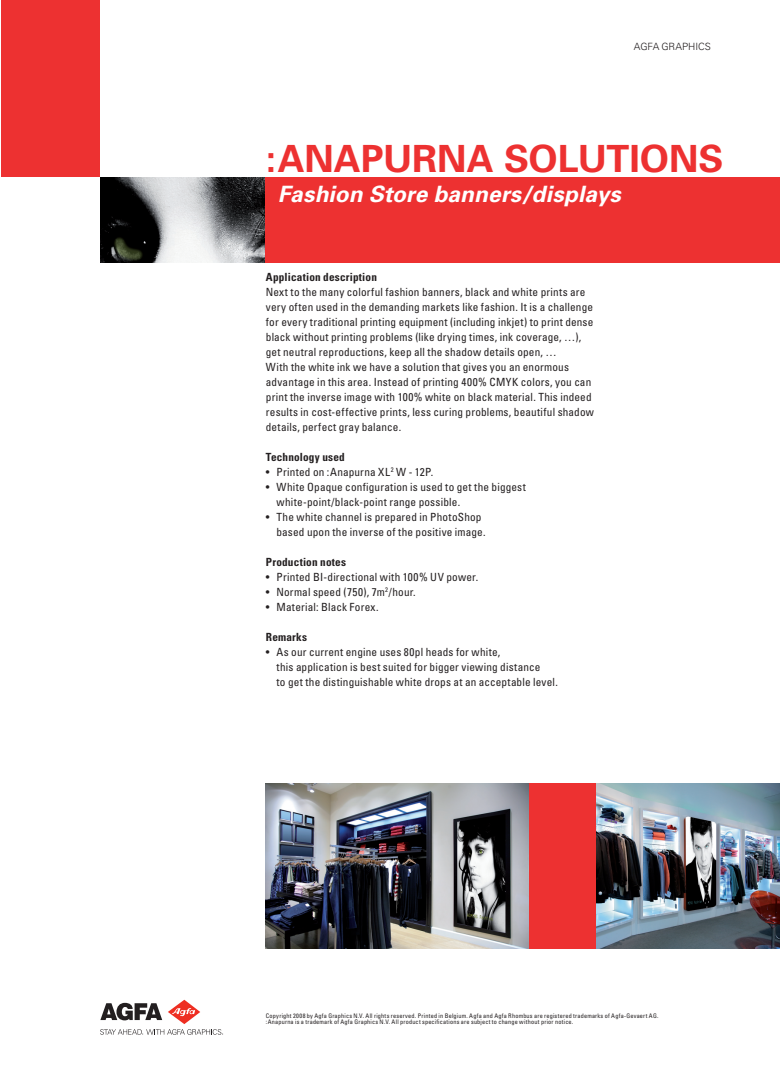
<style>
.page{position:relative;width:780px;height:1088px;background:#fff}
.page>*{position:absolute;margin:0;border:0;box-sizing:border-box;transform-origin:0 0}
.t1{font:700 37.5px "Univers";color:#ed3131}
.t2{font:italic 700 22.5px "Univers";letter-spacing:.01em;color:#fff}
.t3{font:condensed 11.25px/15px "Univers LT Std";letter-spacing:.015em;color:#231f20}
.t4{font:700 condensed 11.25px "Univers LT Std";letter-spacing:.015em;color:#231f20}
.t5{font:300 10px "Univers";letter-spacing:-.01em;color:#231f20}
.t6{font:condensed 6.25px/6.2px "Univers LT Std";letter-spacing:.03em;color:#231f20}
</style>
<div class="page">
<img style="left:100px;top:177px;width:166px;height:85px">
<div style="left:266px;top:783px;width:335px;height:165px;background:#ed3131"></div>
<img style="left:266px;top:783px;width:262px;height:165px">
<div style="left:266px;top:177px;width:514px;height:85px;background:#ed3131"></div>
<div style="left:1px;top:1px;width:98px;height:176px;background:#ed3131"></div>
<img style="left:596px;top:783px;width:184px;height:165px">
<svg style="left:100px;top:1000px;width:123px;height:35px"></svg>
<p class="t5" style="left:634px;top:43px;width:78px">AGFA GRAPHICS</p>
<h1 class="t1" style="left:266px;top:145px;width:459px">:ANAPURNA SOLUTIONS</h1>
<h2 class="t2" style="left:278px;top:186px;width:344px">Fashion Store banners/displays</h2>
<p class="t4" style="left:266px;top:273px;width:112px">Application description</p>
<p class="t3" style="left:266px;top:285px;width:329px">Next to the many colorful fashion banners, black and white prints are very often used in the demanding markets like fashion. It is a challenge for every traditional printing equipment (including inkjet) to print dense black without printing problems (like drying times, ink coverage, …), get neutral reproductions, keep all the shadow details open, …<br>With the white ink we have a solution that gives you an enormous advantage in this area. Instead of printing 400% CMYK colors, you can print the inverse image with 100% white on black material. This indeed results in cost-effective prints, less curing problems, beautiful shadow details, perfect gray balance.</p>
<p class="t4" style="left:266px;top:453px;width:80px">Technology used</p>
<p class="t3" style="left:266px;top:465px;width:169px">• Printed on :Anapurna XL<sup>2</sup> W - 12P.</p>
<p class="t3" style="left:276px;top:480px;width:251px;text-indent:-11px">• White Opaque configuration is used to get the biggest white-point/black-point range possible.</p>
<p class="t3" style="left:276px;top:510px;width:210px;text-indent:-11px">• The white channel is prepared in PhotoShop based upon the inverse of the positive image.</p>
<p class="t4" style="left:266px;top:558px;width:82px">Production notes</p>
<p class="t3" style="left:266px;top:570px;width:214px">• Printed BI-directional with 100% UV power.</p>
<p class="t3" style="left:266px;top:585px;width:151px">• Normal speed (750), 7m<sup>2</sup>/hour.</p>
<p class="t3" style="left:266px;top:600px;width:114px">• Material: Black Forex.</p>
<p class="t4" style="left:266px;top:633px;width:43px">Remarks</p>
<p class="t3" style="left:276px;top:645px;width:283px;text-indent:-11px">• As our current engine uses 80pl heads for white,<br>this application is best suited for bigger viewing distance<br>to get the distinguishable white drops at an acceptable level.</p>
<p class="t6" style="left:266px;top:1013px;width:394px">Copyright 2008 by Agfa Graphics N.V. All rights reserved. Printed in Belgium. Agfa and Agfa Rhombus are registered trademarks of Agfa-Gevaert AG. :Anapurna is a trademark of Agfa Graphics N.V. All product specifications are subject to change without prior notice.</p>
</div>
